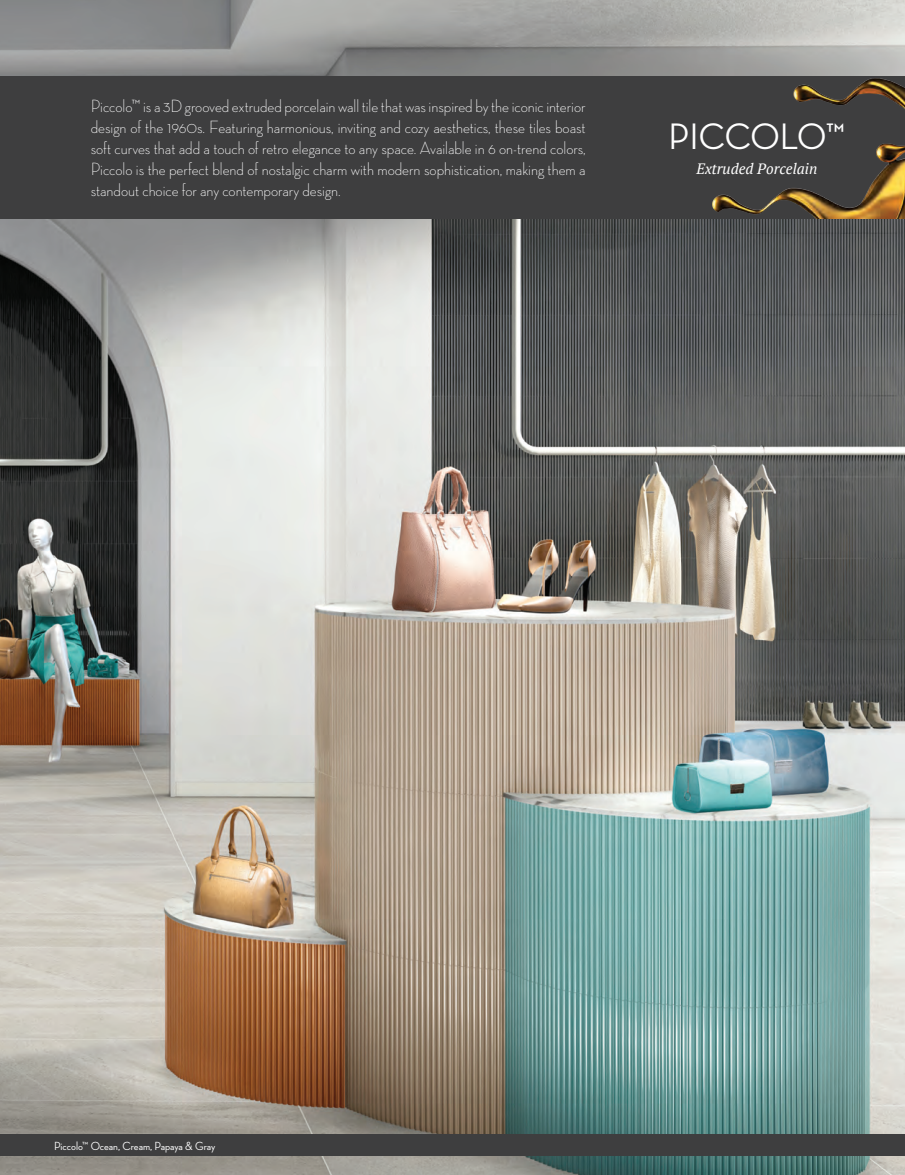
<style>
.page{position:relative;width:905px;height:1175px;background:#fff}
.page>*{position:absolute;margin:0;border:0;box-sizing:border-box;transform-origin:0 0}
.t1{font:500 37.5px "Neutra Disp";letter-spacing:-.01em;color:#fff}
.t2{font:300 18px/21px "Neutra Disp";letter-spacing:-.005em;color:#fff;text-align:justify}
.t3{font:italic 15px "PT Serif";color:#fff}
.t4{font:500 12px "Neutra Disp";letter-spacing:-.005em;color:#fff}
</style>
<div class="page">
<img style="left:0;top:0;width:904px;height:1174px">
<div style="left:0;top:1134px;width:904px;height:21px;background:#3e3e3f"></div>
<div style="left:0;top:76px;width:904px;height:142px;background:#3e3e3f"></div>
<img style="left:697px;top:75px;width:207px;height:143px">
<p class="t2" style="left:91px;top:95px;width:496px">Piccolo™ is a 3D grooved extruded porcelain wall tile that was inspired by the iconic interior design of the 1960s. Featuring harmonious, inviting and cozy aesthetics, these tiles boast soft curves that add a touch of retro elegance to any space. Available in 6 on-trend colors, Piccolo is the perfect blend of nostalgic charm with modern sophistication, making them a standout choice for any contemporary design.</p>
<h1 class="t1" style="left:668px;top:116px;width:178px">PICCOLO™</h1>
<p class="t3" style="left:696px;top:159px;width:122px">Extruded Porcelain</p>
<p class="t4" style="left:54px;top:1139px;width:163px">Piccolo™ Ocean, Cream, Papaya &amp; Gray</p>
</div>
